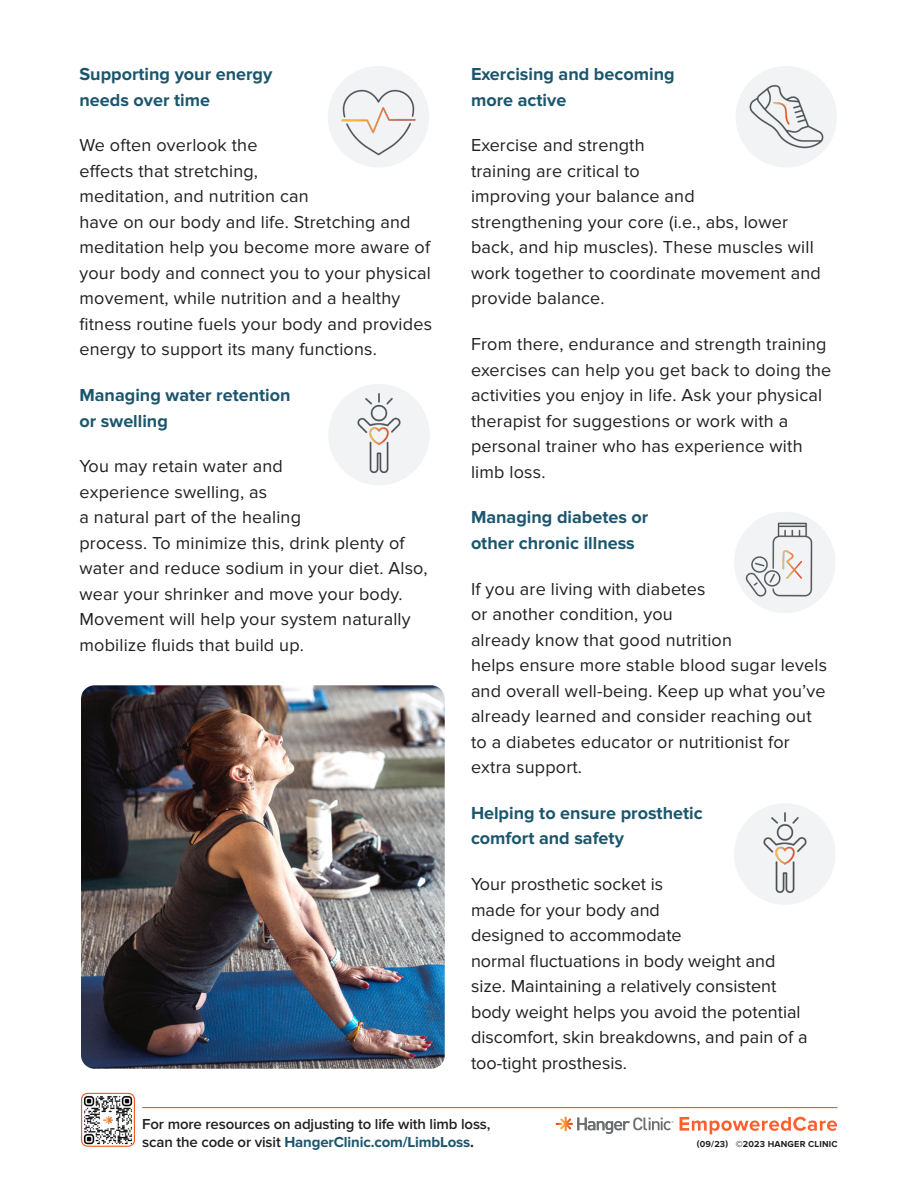
<style>
.page{position:relative;width:918px;height:1188px;background:#fff}
.page>*{position:absolute;margin:0;border:0;box-sizing:border-box;transform-origin:0 0}
.t1{font:18px/25.5px "Proxima Nova";letter-spacing:.01em;color:#231f20}
.t2{font:700 18px/25.5px "Proxima Nova";color:#1c566d}
.t3{font:600 15px/18px "Proxima Nova";letter-spacing:-.01em;color:#231f20}
.t4{font:700 9px "Proxima Nova";letter-spacing:.02em;color:#231f20}
.s1{font-weight:700;color:#1c566d}
.s2{font-weight:700}
</style>
<div class="page">
<hr style="left:143px;top:1107px;width:694px;height:1px;background:#f15921">
<img style="left:83px;top:1093px;width:50px;height:52px">
<div style="left:81px;top:1093px;width:54px;height:54px;border:1px solid #f15921;border-radius:6px"></div>
<svg style="left:556px;top:1117px;width:117px;height:17px"></svg>
<svg style="left:680px;top:1117px;width:157px;height:17px"></svg>
<img style="left:81px;top:685px;width:364px;height:384px">
<div style="left:736px;top:66px;width:101px;height:102px;background:#f2f3f4;border-radius:50%"></div>
<img style="left:741px;top:84px;width:83px;height:72px">
<div style="left:734px;top:512px;width:101px;height:101px;background:#f2f3f4;border-radius:50%"></div>
<img style="left:745px;top:518px;width:71px;height:79px">
<img style="left:330px;top:384px;width:98px;height:98px">
<img style="left:736px;top:804px;width:98px;height:97px">
<div style="left:328px;top:66px;width:101px;height:102px;background:#f2f3f4;border-radius:50%"></div>
<img style="left:341px;top:89px;width:75px;height:79px">
<p class="t2" style="left:80px;top:62px;width:194px">Supporting your energy needs over time</p>
<p class="t1" style="left:80px;top:133px;width:354px">We often overlook the<br>effects that stretching,<br>meditation, and nutrition can<br>have on our body and life. Stretching and meditation help you become more aware of your body and connect you to your physical movement, while nutrition and a healthy fitness routine fuels your body and provides energy to support its many functions.</p>
<p class="t2" style="left:80px;top:383px;width:213px">Managing water retention or swelling</p>
<p class="t1" style="left:80px;top:454px;width:350px">You may retain water and<br>experience swelling, as<br>a natural part of the healing<br>process. To minimize this, drink plenty of water and reduce sodium in your diet. Also, wear your shrinker and move your body.<br>Movement will help your system naturally mobilize fluids that build up.</p>
<p class="t2" style="left:471px;top:62px;width:205px">Exercising and becoming more active</p>
<p class="t1" style="left:471px;top:133px;width:351px">Exercise and strength<br>training are critical to<br>improving your balance and<br>strengthening your core (i.e., abs, lower back, and hip muscles). These muscles will work together to coordinate movement and provide balance.</p>
<p class="t1" style="left:471px;top:332px;width:362px">From there, endurance and strength training exercises can help you get back to doing the activities you enjoy in life. Ask your physical therapist for suggestions or work with a personal trainer who has experience with limb loss.</p>
<p class="t2" style="left:471px;top:505px;width:179px">Managing diabetes or other chronic illness</p>
<p class="t1" style="left:471px;top:576px;width:358px">If you are living with diabetes<br>or another condition, you<br>already know that good nutrition<br>helps ensure more stable blood sugar levels and overall well-being. Keep up what you’ve already learned and consider reaching out to a diabetes educator or nutritionist for extra support.</p>
<p class="t2" style="left:471px;top:801px;width:233px">Helping to ensure prosthetic comfort and safety</p>
<p class="t1" style="left:471px;top:872px;width:338px">Your prosthetic socket is<br>made for your body and<br>designed to accommodate<br>normal fluctuations in body weight and size. Maintaining a relatively consistent body weight helps you avoid the potential discomfort, skin breakdowns, and pain of a too-tight prosthesis.</p>
<p class="t3" style="left:142px;top:1115px;width:350px">For more resources on adjusting to life with limb loss, scan the code or visit <span class="s1">HangerClinic.com/LimbLoss</span><span class="s2">.</span></p>
<p class="t4" style="left:697px;top:1138px;width:142px">(09/23) ©2023 HANGER CLINIC</p>
</div>
